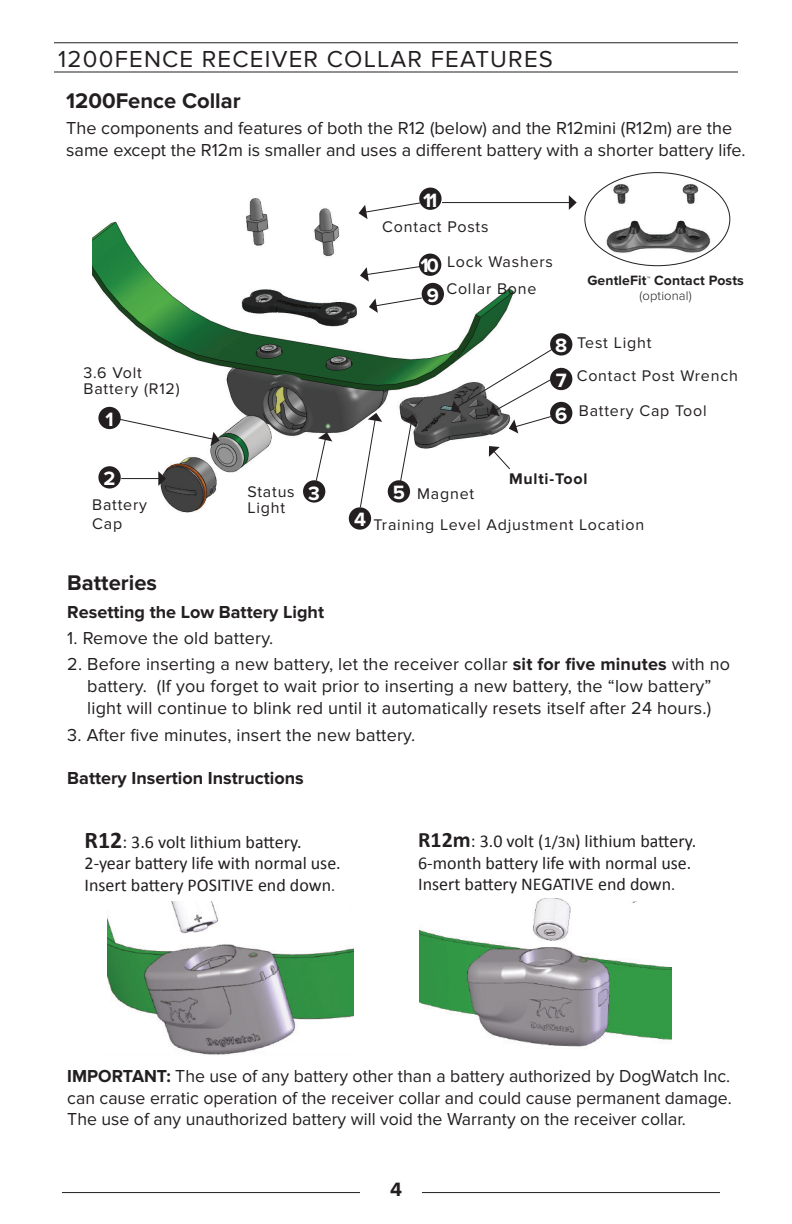
<style>
.page{position:relative;width:792px;height:1224px;background:#fff}
.page>*{position:absolute;margin:0;border:0;box-sizing:border-box;transform-origin:0 0}
.t1{font:24px "Proxima Nova";letter-spacing:.05em;color:#231f20}
.t2{font:700 22px "Proxima Nova";color:#231f20}
.t3{font:700 20px "Proxima Nova";color:#fff}
.t4{font:700 20px "Proxima Nova";color:#231f20}
.t5{font:18px/22px "Proxima Nova";letter-spacing:.01em;color:#231f20}
.t6{font:18px/21.6px "Calibri";color:#231f20}
.t7{font:700 18px "Proxima Nova";color:#231f20}
.t8{font:16px/16px "Proxima Nova";letter-spacing:.05em;color:#231f20}
.t9{font:700 16px "Proxima Nova";color:#231f20}
.t10{font:700 14px "Proxima Nova";letter-spacing:.01em;color:#231f20}
.t11{font:300 13px "Proxima Nova";letter-spacing:.01em;color:#231f20}
.s1{font-weight:700}
.s2{font-weight:700;font-size:24px}
.s3{font-size:16px}
.s4{font-weight:700;font-size:22px}
.s5{font-size:14px}
</style>
<div class="page">
<hr style="left:62px;top:1192px;width:298px;height:1px;background:#231f20">
<hr style="left:422px;top:1192px;width:298px;height:1px;background:#231f20">
<hr style="left:54px;top:72px;width:684px;height:1px;background:#231f20">
<hr style="left:54px;top:42px;width:684px;height:1px;background:#231f20">
<img style="left:92px;top:190px;width:506px;height:340px">
<div style="left:98px;top:466px;width:23px;height:23px;background:#231f20;border-radius:50%"></div>
<div style="left:419px;top:188px;width:23px;height:22px;background:#231f20;border-radius:50%"></div>
<div style="left:98px;top:407px;width:23px;height:22px;background:#231f20;border-radius:50%"></div>
<hr style="left:121px;top:478px;width:38px;height:1px;background:#231f20">
<svg style="left:158px;top:471px;width:8px;height:15px"></svg>
<hr style="left:442px;top:202px;width:128px;height:1px;background:#231f20">
<svg style="left:569px;top:195px;width:8px;height:15px"></svg>
<svg style="left:117px;top:418px;width:103px;height:28px"></svg>
<div style="left:303px;top:480px;width:22px;height:23px;background:#231f20;border-radius:50%"></div>
<div style="left:349px;top:507px;width:22px;height:23px;background:#231f20;border-radius:50%"></div>
<div style="left:388px;top:480px;width:22px;height:23px;background:#231f20;border-radius:50%"></div>
<svg style="left:359px;top:413px;width:23px;height:95px"></svg>
<svg style="left:399px;top:414px;width:20px;height:69px"></svg>
<div style="left:550px;top:402px;width:22px;height:22px;background:#231f20;border-radius:50%"></div>
<div style="left:550px;top:368px;width:22px;height:22px;background:#231f20;border-radius:50%"></div>
<div style="left:422px;top:283px;width:22px;height:22px;background:#231f20;border-radius:50%"></div>
<div style="left:550px;top:333px;width:22px;height:23px;background:#231f20;border-radius:50%"></div>
<div style="left:419px;top:254px;width:22px;height:22px;background:#231f20;border-radius:50%"></div>
<svg style="left:360px;top:265px;width:63px;height:17px"></svg>
<svg style="left:359px;top:202px;width:62px;height:17px"></svg>
<svg style="left:369px;top:297px;width:54px;height:16px"></svg>
<svg style="left:451px;top:347px;width:103px;height:86px"></svg>
<img style="left:598px;top:174px;width:120px;height:84px">
<svg style="left:489px;top:446px;width:22px;height:24px"></svg>
<img style="left:108px;top:901px;width:245px;height:154px">
<img style="left:420px;top:899px;width:252px;height:148px">
<div style="left:320px;top:900px;width:31px;height:22px;background:#fff;border-radius:50%"></div>
<div style="left:623px;top:899px;width:61px;height:34px;background:#fff;border-radius:50%"></div>
<svg style="left:315px;top:423px;width:17px;height:59px"></svg>
<h1 class="t1" style="left:58px;top:45px;width:496px">1200FENCE RECEIVER COLLAR FEATURES</h1>
<p class="t2" style="left:66px;top:88px;width:176px">1200Fence Collar</p>
<p class="t5" style="left:66px;top:118px;width:681px">The components and features of both the R12 (below) and the R12mini (R12m) are the same except the R12m is smaller and uses a different battery with a shorter battery life.</p>
<p class="t3" style="left:423px;top:188px;width:16px">11</p>
<p class="t8" style="left:84px;top:365px;width:98px">3.6 Volt<br>Battery (R12)</p>
<p class="t3" style="left:105px;top:408px;width:10px">1</p>
<p class="t3" style="left:104px;top:466px;width:13px">2</p>
<p class="t8" style="left:92px;top:495px;width:56px;line-height:19.2px">Battery<br>Cap</p>
<p class="t2" style="left:67px;top:571px;width:91px">Batteries</p>
<p class="t8" style="left:248px;top:484px;width:49px">Status<br>Light</p>
<p class="t3" style="left:308px;top:481px;width:13px">3</p>
<p class="t8" style="left:447px;top:209px;width:107px;line-height:35.2px;text-indent:-65px">Contact Posts<br>Lock Washers</p>
<p class="t3" style="left:420px;top:254px;width:20px">10</p>
<p class="t3" style="left:427px;top:284px;width:14px">9</p>
<p class="t8" style="left:446px;top:281px;width:92px">Collar Bone</p>
<p class="t10" style="left:587px;top:272px;width:158px">GentleFit<sup>™</sup> Contact Posts</p>
<p class="t11" style="left:640px;top:289px;width:54px">(optional)</p>
<p class="t3" style="left:555px;top:334px;width:14px">8</p>
<p class="t3" style="left:556px;top:368px;width:12px">7</p>
<p class="t3" style="left:555px;top:403px;width:14px">6</p>
<p class="t8" style="left:577px;top:335px;width:76px">Test Light</p>
<p class="t8" style="left:577px;top:359px;width:163px;line-height:34.6px">Contact Post Wrench<br>Battery Cap Tool</p>
<p class="t3" style="left:354px;top:508px;width:13px">4</p>
<p class="t9" style="left:509px;top:469px;width:80px">Multi-Tool</p>
<p class="t3" style="left:393px;top:481px;width:14px">5</p>
<p class="t8" style="left:373px;top:478px;width:272px;line-height:31.6px;text-indent:44px">Magnet<br>Training Level Adjustment Location</p>
<p class="t7" style="left:67px;top:601px;width:258px">Resetting the Low Battery Light</p>
<p class="t5" style="left:67px;top:627px;width:208px">1. Remove the old battery.</p>
<p class="t5" style="left:67px;top:653px;width:664px;text-align:center">2. Before inserting a new battery, let the receiver collar <span class="s1">sit for five minutes</span> with no battery. (If you forget to wait prior to inserting a new battery, the “low battery” light will continue to blink red until it automatically resets itself after 24 hours.)</p>
<p class="t5" style="left:67px;top:724px;width:349px">3. After five minutes, insert the new battery.</p>
<p class="t7" style="left:67px;top:767px;width:238px">Battery Insertion Instructions</p>
<p class="t6" style="left:85px;top:830px;width:258px"><span class="s2">R12</span>: 3.6 volt lithium battery.<br>2-year battery life with normal use.<br>Insert battery POSITIVE end down<span class="s3">.</span></p>
<p class="t6" style="left:418px;top:830px;width:280px"><span class="s4">R12m</span>: 3.0 volt (<span class="s3">1/3</span><span class="s5">N</span>) lithium battery.<br>6-month battery life with normal use.<br>Insert battery NEGATIVE end down<span class="s3">.</span></p>
<p class="t5" style="left:67px;top:1065px;width:666px;text-align:justify"><span class="s1">IMPORTANT:</span> The use of any battery other than a battery authorized by DogWatch Inc. can cause erratic operation of the receiver collar and could cause permanent damage.<br>The use of any unauthorized battery will void the Warranty on the receiver collar.</p>
<p class="t4" style="left:390px;top:1178px;width:13px">4</p>
</div>
